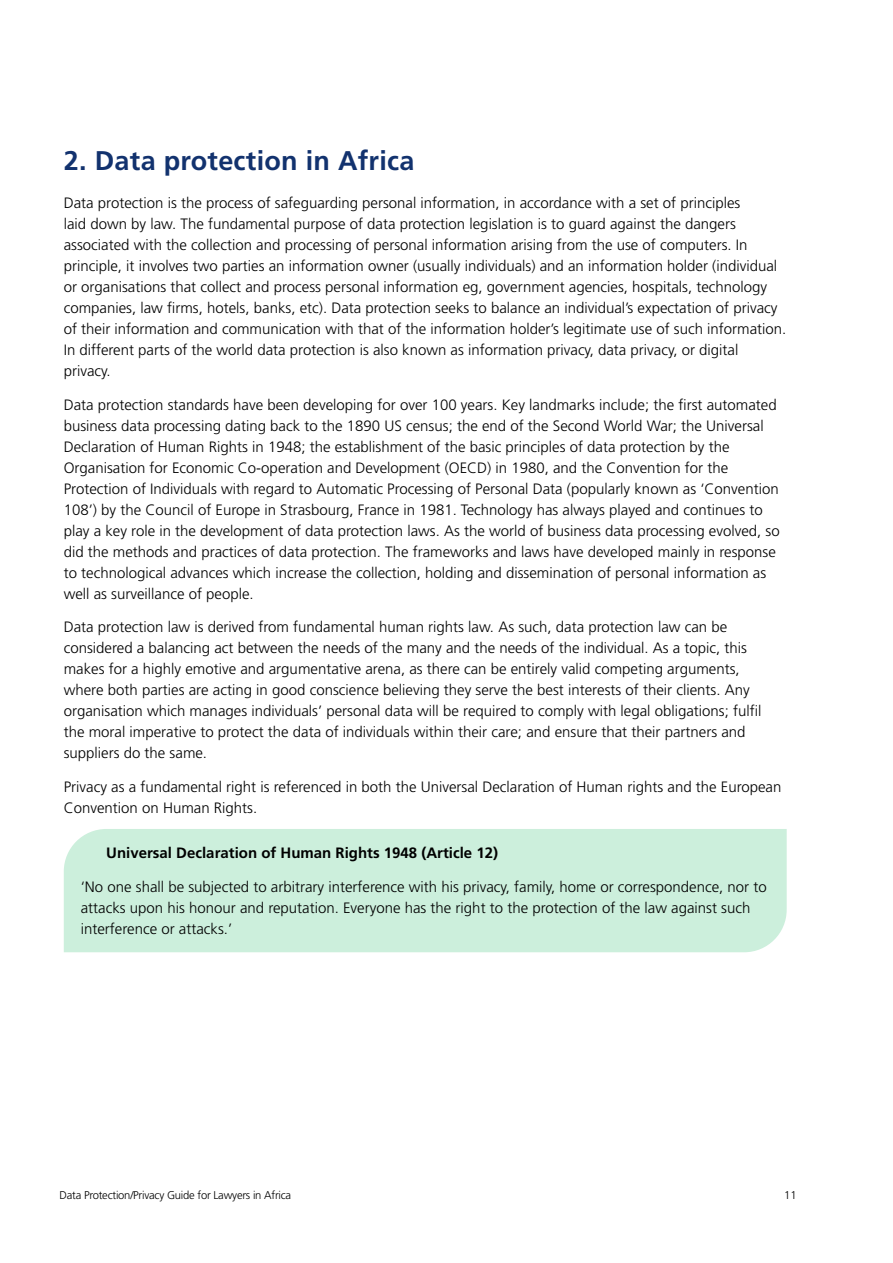
<style>
.page{position:relative;width:893px;height:1263px;background:#fff}
.page>*{position:absolute;margin:0;border:0;box-sizing:border-box;transform-origin:0 0}
.t1{font:700 27px "Frutiger";letter-spacing:.01em;color:#12326e}
.t2{font:300 15px/21px "Frutiger";color:#000}
.t3{font:700 15px "Frutiger";color:#000}
.t4{font:300 11.25px "Frutiger";letter-spacing:-.02em;color:#000}
</style>
<div class="page">
<div style="left:64px;top:829px;width:723px;height:123px;background:#ccefdc"></div>
<h1 class="t1" style="left:64px;top:145px;width:352px">2. Data protection in Africa</h1>
<p class="t2" style="left:64px;top:192px;width:724px">Data protection is the process of safeguarding personal information, in accordance with a set of principles<br>laid down by law. The fundamental purpose of data protection legislation is to guard against the dangers associated with the collection and processing of personal information arising from the use of computers. In principle, it involves two parties an information owner (usually individuals) and an information holder (individual or organisations that collect and process personal information eg, government agencies, hospitals, technology companies, law firms, hotels, banks, etc). Data protection seeks to balance an individual’s expectation of privacy of their information and communication with that of the information holder’s legitimate use of such information.<br>In different parts of the world data protection is also known as information privacy, data privacy, or digital privacy.</p>
<p class="t2" style="left:64px;top:394px;width:717px">Data protection standards have been developing for over 100 years. Key landmarks include; the first automated business data processing dating back to the 1890 US census; the end of the Second World War; the Universal Declaration of Human Rights in 1948; the establishment of the basic principles of data protection by the Organisation for Economic Co-operation and Development (OECD) in 1980, and the Convention for the Protection of Individuals with regard to Automatic Processing of Personal Data (popularly known as ‘Convention 108’) by the Council of Europe in Strasbourg, France in 1981. Technology has always played and continues to play a key role in the development of data protection laws. As the world of business data processing evolved, so did the methods and practices of data protection. The frameworks and laws have developed mainly in response to technological advances which increase the collection, holding and dissemination of personal information as well as surveillance of people.</p>
<p class="t2" style="left:64px;top:617px;width:699px">Data protection law is derived from fundamental human rights law. As such, data protection law can be considered a balancing act between the needs of the many and the needs of the individual. As a topic, this makes for a highly emotive and argumentative arena, as there can be entirely valid competing arguments, where both parties are acting in good conscience believing they serve the best interests of their clients. Any organisation which manages individuals’ personal data will be required to comply with legal obligations; fulfil the moral imperative to protect the data of individuals within their care; and ensure that their partners and suppliers do the same.</p>
<p class="t2" style="left:64px;top:776px;width:719px">Privacy as a fundamental right is referenced in both the Universal Declaration of Human rights and the European<br>Convention on Human Rights.</p>
<p class="t3" style="left:106px;top:844px;width:393px">Universal Declaration of Human Rights 1948 (Article 12)</p>
<p class="t2" style="left:81px;top:876px;width:687px">‘No one shall be subjected to arbitrary interference with his privacy, family, home or correspondence, nor to attacks upon his honour and reputation. Everyone has the right to the protection of the law against such interference or attacks.’</p>
<p class="t4" style="left:60px;top:1188px;width:233px">Data Protection/Privacy Guide for Lawyers in Africa</p>
<p class="t4" style="left:784px;top:1188px;width:14px">11</p>
</div>
